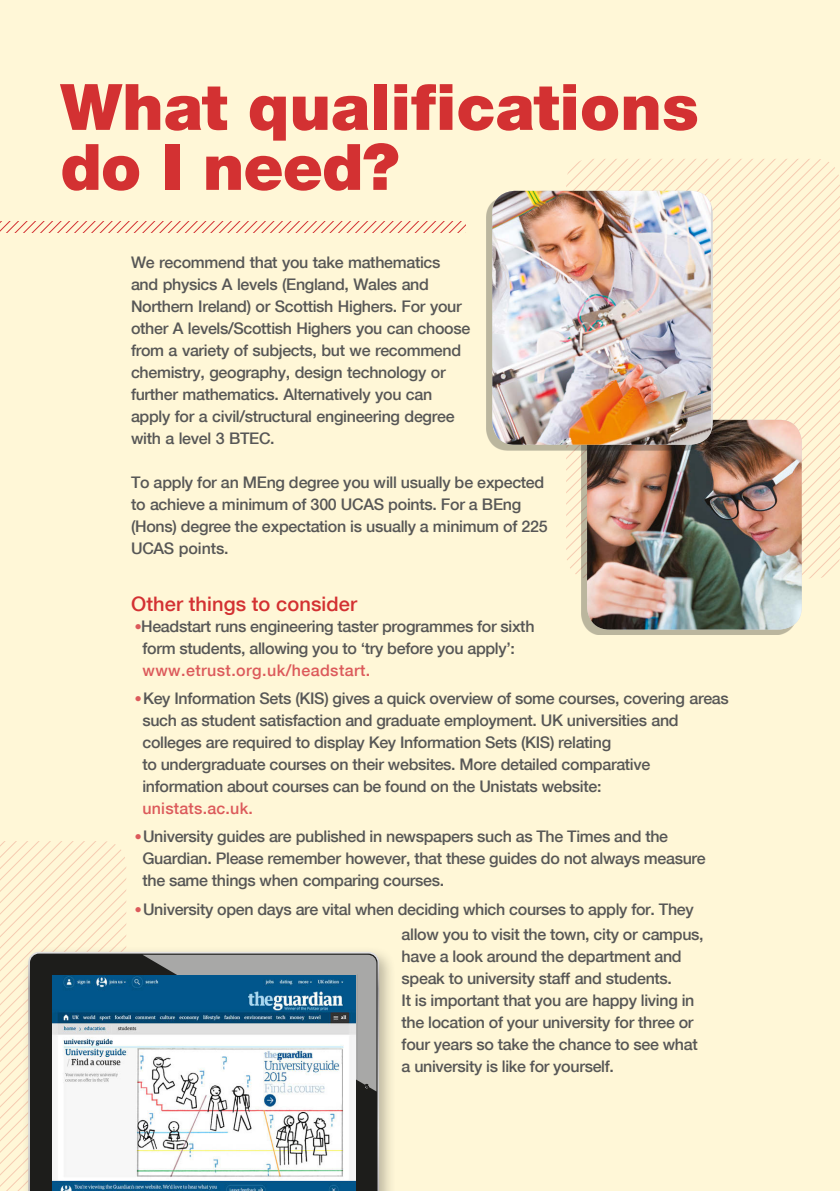
<style>
.page{position:relative;width:840px;height:1191px;background:#fff}
.page>*{position:absolute;margin:0;border:0;box-sizing:border-box;transform-origin:0 0}
._01_head{font:900 64px/60px "Helvetica Neue LT Std";color:#d33132}
.Subhead_1{font:500 20px "Helvetica Neue LT Com";letter-spacing:.005em;color:#d33132}
.Body{font:500 16px/22px "Helvetica Neue LT Com";letter-spacing:-.02em;color:#575756}
.Subhead_1-2{font:500 16px/22px "Helvetica Neue LT Com";letter-spacing:-.02em;color:#575756}
.s1{font-family:"DIN Medium Alternate";font-weight:400;color:#dc5a5b}
.s2{color:#dc5a5b}
</style>
<div class="page">
<div style="left:0;top:0;width:839px;height:1191px;background:#fff7d7"></div>
<svg style="left:713px;top:159px;width:11px;height:261px"></svg>
<svg style="left:724px;top:159px;width:12px;height:261px"></svg>
<svg style="left:736px;top:159px;width:11px;height:261px"></svg>
<svg style="left:747px;top:159px;width:92px;height:419px"></svg>
<svg style="left:0;top:841px;width:126px;height:350px"></svg>
<svg style="left:0;top:221px;width:465px;height:11px"></svg>
<div style="left:581px;top:425px;width:214px;height:210px;background:#1d1d1b;opacity:.3"></div>
<img style="left:586px;top:420px;width:215px;height:209px">
<div style="left:486px;top:196px;width:220px;height:254px;background:#1d1d1b;opacity:.3"></div>
<img style="left:492px;top:191px;width:218px;height:253px">
<div style="left:22px;top:945px;width:374px;height:246px;background:#1d1d1b;opacity:.3"></div>
<svg style="left:28px;top:951px;width:351px;height:240px;background:#3d3c3a"></svg>
<svg style="left:142px;top:954px;width:234px;height:137px;background:#9a9b9a"></svg>
<img style="left:52px;top:975px;width:303px;height:216px">
<p class="_01_head" style="left:60px;top:77px;width:639px">What qualifications do I need?</p>
<p class="Body" style="left:131px;top:251px;width:340px">We recommend that you take mathematics and physics A levels (England, Wales and Northern Ireland) or Scottish Highers. For your other A levels/Scottish Highers you can choose from a variety of subjects, but we recommend chemistry, geography, design technology or further mathematics. Alternatively you can apply for a civil/structural engineering degree with a level 3 BTEC.</p>
<p class="Subhead_1-2" style="left:131px;top:471px;width:418px">To apply for an MEng degree you will usually be expected to achieve a minimum of 300 UCAS points. For a BEng (Hons) degree the expectation is usually a minimum of 225<br>UCAS points.</p>
<p class="Subhead_1" style="left:131px;top:592px;width:227px">Other things to consider</p>
<p class="Body" style="left:142px;top:615px;width:393px;text-indent:-8px"><span class="s1">•</span>Headstart runs engineering taster programmes for sixth form students, allowing you to ‘try before you apply’: <span class="s2">www.etrust.org.uk/headstart.</span></p>
<p class="Body" style="left:142px;top:687px;width:587px;text-indent:-8px"><span class="s1">•</span>Key Information Sets (KIS) gives a quick overview of some courses, covering areas such as student satisfaction and graduate employment. UK universities and colleges are required to display Key Information Sets (KIS) relating<br>to undergraduate courses on their websites. More detailed comparative information about courses can be found on the Unistats website:<br><span class="s2">unistats.ac.uk.</span></p>
<p class="Body" style="left:142px;top:825px;width:564px;text-indent:-8px"><span class="s1">•</span>University guides are published in newspapers such as The Times and the<br>Guardian. Please remember however, that these guides do not always measure the same things when comparing courses.</p>
<p class="Body" style="left:401px;top:897px;width:303px;line-height:24.4px;text-indent:-267px"><span class="s1">•</span>University open days are vital when deciding which courses to apply for. They allow you to visit the town, city or campus,</p>
<p class="Body" style="left:401px;top:945px;width:297px">have a look around the department and speak to university staff and students.<br>It is important that you are happy living in the location of your university for three or four years so take the chance to see what a university is like for yourself.</p>
</div>
